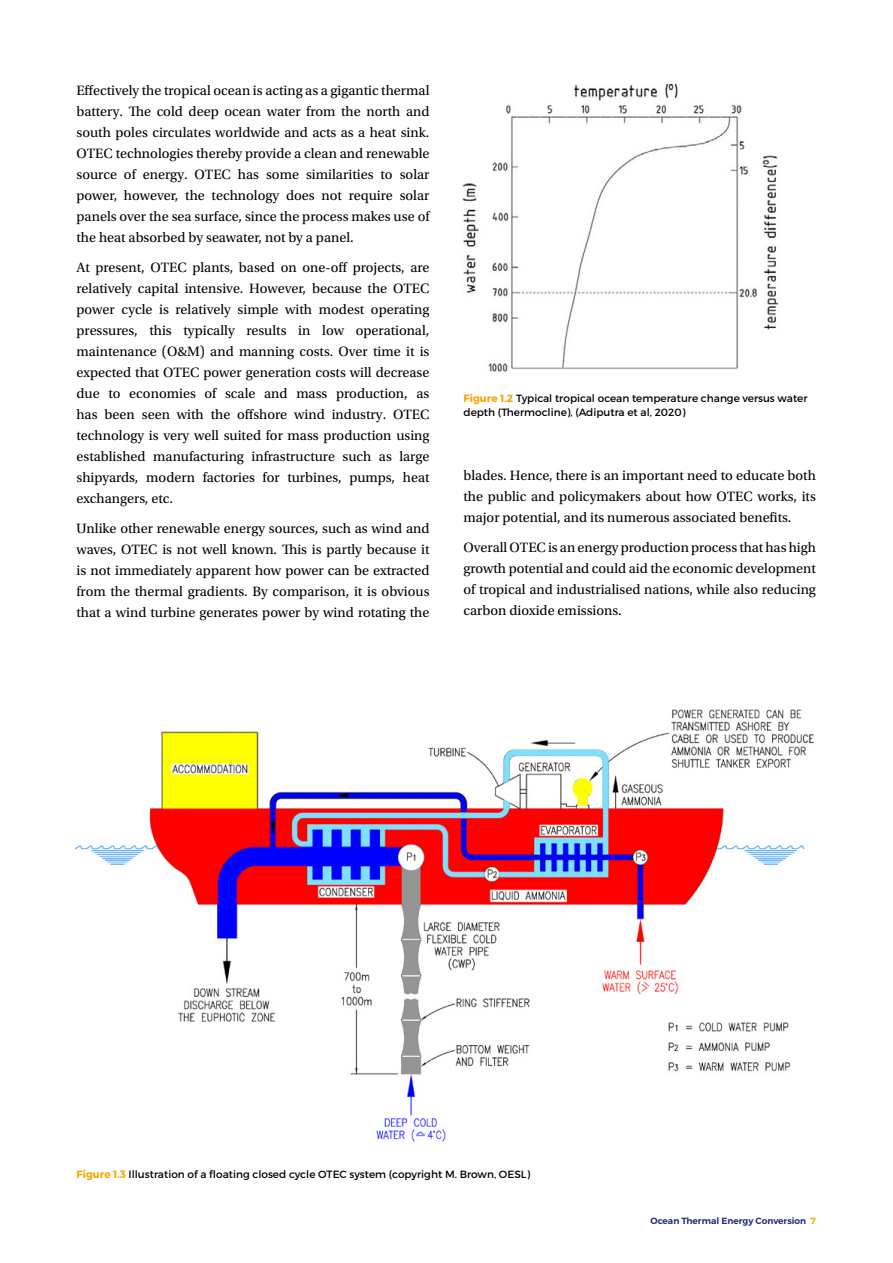
<style>
.page{position:relative;width:893px;height:1263px;background:#fff}
.page>*{position:absolute;margin:0;border:0;box-sizing:border-box;transform-origin:0 0}
.t1{font:14.25px/21px "Utopia Std";color:#000;text-align:justify}
.t2{font:10.5px/13.5px "Montserrat";color:#000}
.t3{font:600 9px "Montserrat";color:#202e79}
.s1{font-weight:700;color:#f7a600}
.s2{color:#f7a600}
</style>
<div class="page">
<img style="left:462px;top:83px;width:317px;height:289px">
<img style="left:76px;top:709px;width:739px;height:433px">
<p class="t1" style="left:77px;top:81px;width:354px">Effectively the tropical ocean is acting as a gigantic thermal battery. The cold deep ocean water from the north and south poles circulates worldwide and acts as a heat sink.<br>OTEC technologies thereby provide a clean and renewable source of energy. OTEC has some similarities to solar power, however, the technology does not require solar panels over the sea surface, since the process makes use of the heat absorbed by seawater, not by a panel.</p>
<p class="t1" style="left:77px;top:258px;width:354px">At present, OTEC plants, based on one-off projects, are relatively capital intensive. However, because the OTEC power cycle is relatively simple with modest operating pressures, this typically results in low operational, maintenance (O&amp;M) and manning costs. Over time it is expected that OTEC power generation costs will decrease due to economies of scale and mass production, as has been seen with the offshore wind industry. OTEC technology is very well suited for mass production using established manufacturing infrastructure such as large shipyards, modern factories for turbines, pumps, heat exchangers, etc.</p>
<p class="t1" style="left:77px;top:518px;width:354px">Unlike other renewable energy sources, such as wind and waves, OTEC is not well known. This is partly because it is not immediately apparent how power can be extracted from the thermal gradients. By comparison, it is obvious that a wind turbine generates power by wind rotating the</p>
<p class="t2" style="left:463px;top:392px;width:346px"><span class="s1">Figure 1.2</span> Typical tropical ocean temperature change versus water depth (Thermocline), (Adiputra et al, 2020)</p>
<p class="t1" style="left:463px;top:466px;width:354px">blades. Hence, there is an important need to educate both the public and policymakers about how OTEC works, its major potential, and its numerous associated benefits.</p>
<p class="t1" style="left:463px;top:538px;width:354px">Overall OTEC is an energy production process that has high growth potential and could aid the economic development of tropical and industrialised nations, while also reducing carbon dioxide emissions.</p>
<p class="t2" style="left:77px;top:1167px;width:455px"><span class="s1">Figure 1.3</span> Illustration of a floating closed cycle OTEC system (copyright M. Brown, OESL)</p>
<p class="t3" style="left:650px;top:1217px;width:167px">Ocean Thermal Energy Conversion <span class="s2">7</span></p>
</div>
